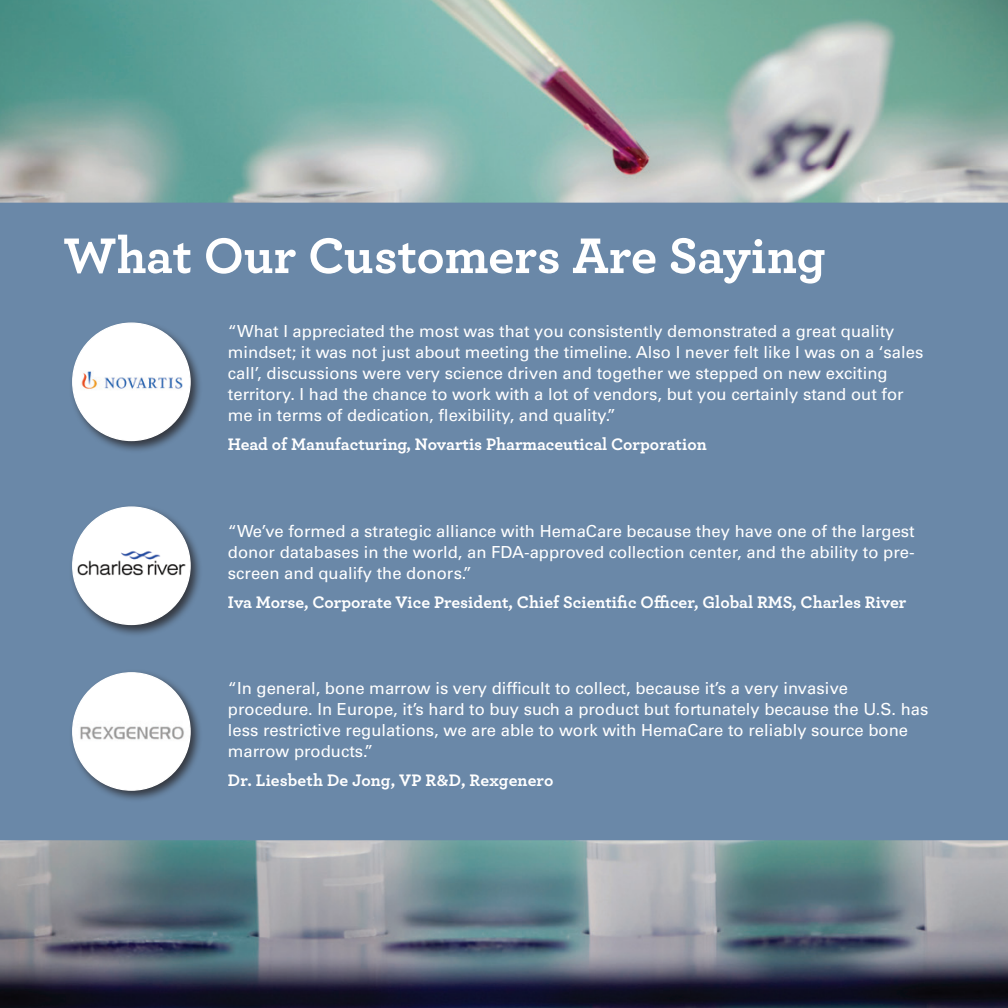
<style>
.page{position:relative;width:1008px;height:1008px;background:#fff}
.page>*{position:absolute;margin:0;border:0;box-sizing:border-box;transform-origin:0 0}
.t1{font:700 52.5px "Archer";color:#fff}
.t2{font:700 17.5px "Archer";color:#fff}
.t3{font:16.62px/21px "Univers LT Std";color:#fff}
</style>
<div class="page">
<img style="left:0;top:840px;width:1008px;height:168px">
<img style="left:0;top:0;width:1008px;height:203px">
<div style="left:0;top:205px;width:1008px;height:633px;background:#6a88a8"></div>
<div style="left:69px;top:319px;width:134px;height:135px;background:#231f20;opacity:.75"></div>
<div style="left:73px;top:323px;width:117px;height:118px;background:#fff;border-radius:50%"></div>
<img style="left:81px;top:371px;width:102px;height:19px">
<div style="left:69px;top:503px;width:134px;height:134px;background:#231f20;opacity:.75"></div>
<div style="left:73px;top:507px;width:117px;height:117px;background:#fff;border-radius:50%"></div>
<img style="left:78px;top:551px;width:108px;height:25px">
<div style="left:69px;top:669px;width:134px;height:134px;background:#231f20;opacity:.75"></div>
<div style="left:73px;top:673px;width:117px;height:117px;background:#fff;border-radius:50%"></div>
<img style="left:75px;top:715px;width:114px;height:39px">
<div style="left:0;top:835px;width:1008px;height:5px;background:#6a88a8"></div>
<div style="left:0;top:203px;width:1008px;height:5px;background:#6a88a8"></div>
<p class="t1" style="left:63px;top:214px;width:764px">What Our Customers Are Saying</p>
<p class="t3" style="left:228px;top:321px;width:697px">“What I appreciated the most was that you consistently demonstrated a great quality mindset; it was not just about meeting the timeline. Also I never felt like I was on a ‘sales call’, discussions were very science driven and together we stepped on new exciting territory. I had the chance to work with a lot of vendors, but you certainly stand out for me in terms of dedication, flexibility, and quality.”</p>
<p class="t2" style="left:228px;top:430px;width:480px">Head of Manufacturing, Novartis Pharmaceutical Corporation</p>
<p class="t3" style="left:228px;top:520px;width:688px;text-align:justify">“We’ve formed a strategic alliance with HemaCare because they have one of the largest donor databases in the world, an FDA-approved collection center, and the ability to pre&shy;screen and qualify the donors.”</p>
<p class="t2" style="left:228px;top:588px;width:680px">Iva Morse, Corporate Vice President, Chief Scientific Officer, Global RMS, Charles River</p>
<p class="t3" style="left:228px;top:678px;width:702px">“In general, bone marrow is very difficult to collect, because it’s a very invasive procedure. In Europe, it’s hard to buy such a product but fortunately because the U.S. has less restrictive regulations, we are able to work with HemaCare to reliably source bone marrow products.”</p>
<p class="t2" style="left:228px;top:766px;width:327px">Dr. Liesbeth De Jong, VP R&amp;D, Rexgenero</p>
</div>
